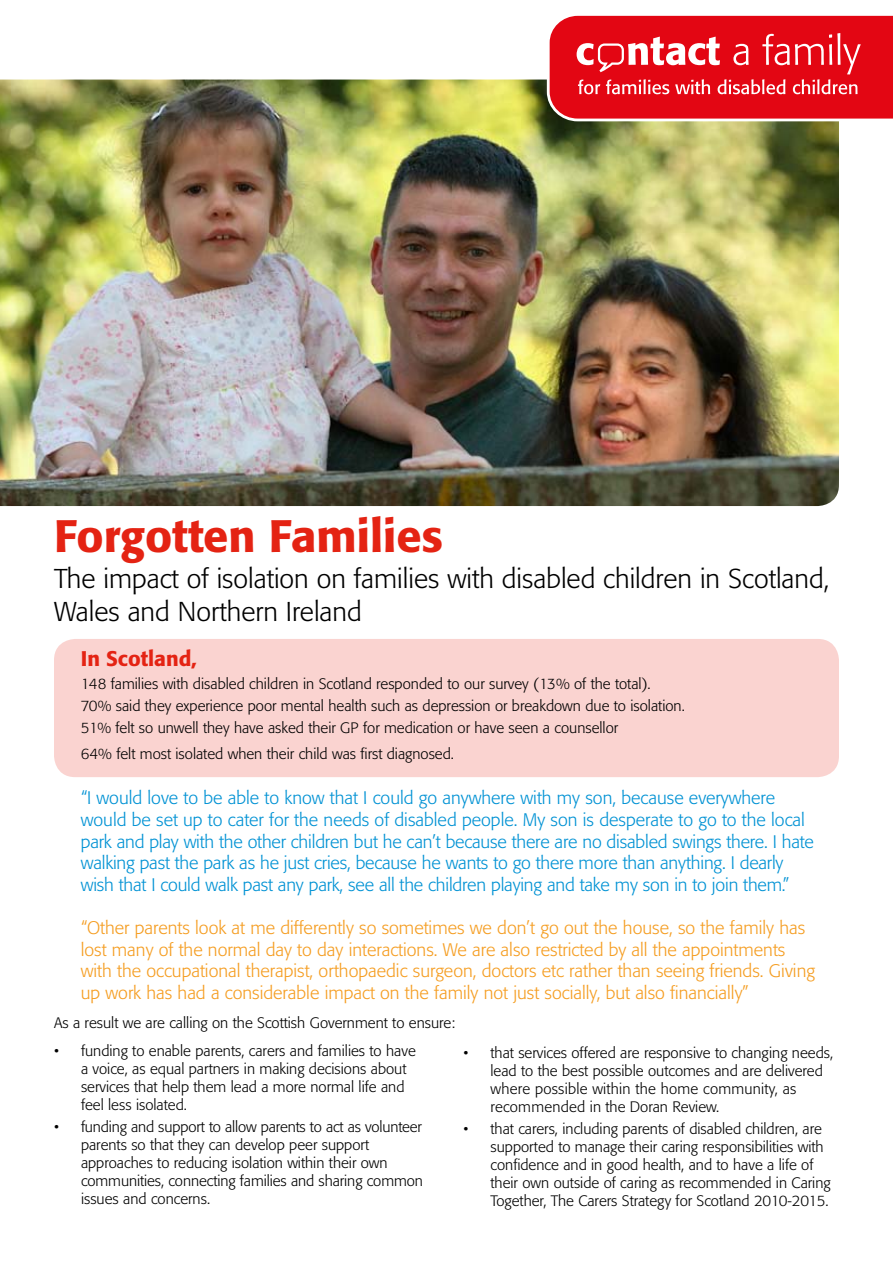
<style>
.page{position:relative;width:893px;height:1263px;background:#fff}
.page>*{position:absolute;margin:0;border:0;box-sizing:border-box;transform-origin:0 0}
.t1{font:500 45px "Formata";color:#e42313}
.t2{font:300 27px/32.4px "Formata";color:#000}
.t3{font:500 21px "Formata";color:#e42313}
.t4{font:300 18px/21.6px "Formata";letter-spacing:-.01em;color:#0092d4}
.t5{font:300 18px/21.6px "Formata";color:#f59d21}
.t6{font:300 15px/18px "Formata";color:#000}
</style>
<div class="page">
<img style="left:0;top:80px;width:839px;height:426px">
<svg style="left:547px;top:15px;width:346px;height:106px;background:#e62b35"></svg>
<div style="left:54px;top:639px;width:785px;height:138px;background:#fad3d0;border-radius:21px"></div>
<h1 class="t1" style="left:54px;top:508px;width:391px">Forgotten Families</h1>
<h2 class="t2" style="left:54px;top:563px;width:777px">The impact of isolation on families with disabled children in Scotland,<br>Wales and Northern Ireland</h2>
<h3 class="t3" style="left:81px;top:646px;width:117px">In Scotland,</h3>
<p class="t6" style="left:81px;top:672px;width:606px;line-height:22.2px">148 families with disabled children in Scotland responded to our survey (13% of the total).<br>70% said they experience poor mental health such as depression or breakdown due to isolation.<br>51% felt so unwell they have asked their GP for medication or have seen a counsellor</p>
<p class="t6" style="left:81px;top:745px;width:375px">64% felt most isolated when their child was first diagnosed.</p>
<p class="t4" style="left:81px;top:787px;width:735px">“I would love to be able to know that I could go anywhere with my son, because everywhere would be set up to cater for the needs of disabled people. My son is desperate to go to the local park and play with the other children but he can’t because there are no disabled swings there. I hate walking past the park as he just cries, because he wants to go there more than anything. I dearly wish that I could walk past any park, see all the children playing and take my son in to join them.”</p>
<p class="t5" style="left:81px;top:917px;width:736px">“Other parents look at me differently so sometimes we don’t go out the house, so the family has lost many of the normal day to day interactions. We are also restricted by all the appointments with the occupational therapist, orthopaedic surgeon, doctors etc rather than seeing friends. Giving up work has had a considerable impact on the family not just socially, but also financially”</p>
<p class="t6" style="left:54px;top:1013px;width:403px">As a result we are calling on the Scottish Government to ensure:</p>
<p class="t6" style="left:81px;top:1041px;width:336px;text-indent:-27px">• funding to enable parents, carers and families to have a voice, as equal partners in making decisions about services that help them lead a more normal life and feel less isolated.</p>
<p class="t6" style="left:81px;top:1118px;width:343px;text-indent:-27px">• funding and support to allow parents to act as volunteer parents so that they can develop peer support approaches to reducing isolation within their own communities, connecting families and sharing common issues and concerns.</p>
<p class="t6" style="left:490px;top:1044px;width:344px;text-indent:-27px">• that services offered are responsive to changing needs, lead to the best possible outcomes and are delivered where possible within the home community, as recommended in the Doran Review.</p>
<p class="t6" style="left:490px;top:1120px;width:342px;text-indent:-27px">• that carers, including parents of disabled children, are supported to manage their caring responsibilities with confidence and in good health, and to have a life of their own outside of caring as recommended in Caring Together, The Carers Strategy for Scotland 2010-2015.</p>
</div>
